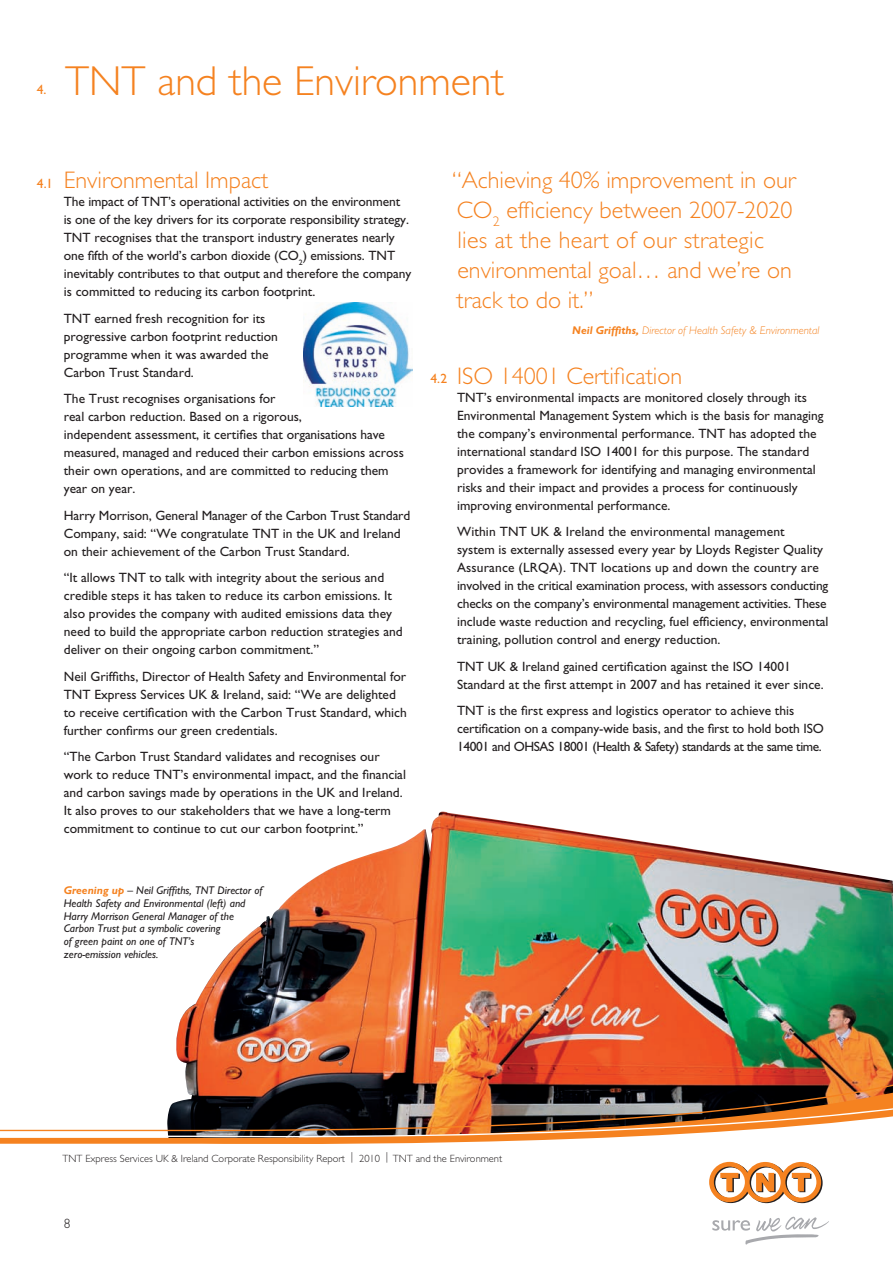
<style>
.page{position:relative;width:893px;height:1263px;background:#fff}
.page>*{position:absolute;margin:0;border:0;box-sizing:border-box;transform-origin:0 0}
.t1{font:300 42px "Gill Sans";color:#f58220}
.t2{font:300 24px/30px "Gill Sans";color:#f58220}
.t3{font:13.5px/18px "Gill Sans";color:#231f20}
.t4{font:13.5px "Gill Sans";color:#f58220}
.t5{font:300 13.5px "Gill Sans";color:#231f20}
.t6{font:italic 11.25px/12.8px "Gill Sans";color:#231f20}
.t7{font:italic 300 11.25px "Gill Sans";color:#f58220}
.t8{font:300 10.5px "Gill Sans";color:#231f20}
.s1{font-weight:700}
.s2{font-weight:400;font-size:13.5px}
.s3{font-weight:700;color:#f58220}
</style>
<div class="page">
<img style="left:304px;top:302px;width:108px;height:105px">
<img style="left:176px;top:811px;width:717px;height:270px">
<svg style="left:712px;top:1217px;width:117px;height:27px"></svg>
<svg style="left:709px;top:1162px;width:114px;height:41px"></svg>
<svg style="left:0;top:1137px;width:619px;height:6px;background:#f19649"></svg>
<img style="left:0;top:1081px;width:893px;height:56px">
<p class="t4" style="left:37px;top:82px;width:11px">4.</p>
<h1 class="t1" style="left:65px;top:58px;width:440px">TNT and the Environment</h1>
<p class="t4" style="left:37px;top:175px;width:18px">4.1</p>
<h2 class="t2" style="left:64px;top:165px;width:206px">Environmental Impact</h2>
<p class="t3" style="left:64px;top:193px;width:349px">The impact of TNT’s operational activities on the environment is one of the key drivers for its corporate responsibility strategy.<br>TNT recognises that the transport industry generates nearly one fifth of the world’s carbon dioxide (CO<sub>2</sub>) emissions. TNT inevitably contributes to that output and therefore the company is committed to reducing its carbon footprint.</p>
<p class="t3" style="left:64px;top:309px;width:216px">TNT earned fresh recognition for its progressive carbon footprint reduction programme when it was awarded the Carbon Trust Standard.</p>
<p class="t3" style="left:64px;top:390px;width:342px">The Trust recognises organisations for<br>real carbon reduction. Based on a rigorous,<br>independent assessment, it certifies that organisations have measured, managed and reduced their carbon emissions across their own operations, and are committed to reducing them year on year.</p>
<p class="t3" style="left:64px;top:506px;width:348px">Harry Morrison, General Manager of the Carbon Trust Standard<br>Company, said: “We congratulate TNT in the UK and Ireland on their achievement of the Carbon Trust Standard.</p>
<p class="t3" style="left:64px;top:569px;width:340px">“It allows TNT to talk with integrity about the serious and credible steps it has taken to reduce its carbon emissions. It also provides the company with audited emissions data they need to build the appropriate carbon reduction strategies and deliver on their ongoing carbon commitment.”</p>
<p class="t3" style="left:64px;top:667px;width:345px">Neil Griffiths, Director of Health Safety and Environmental for TNT Express Services UK &amp; Ireland, said: “We are delighted to receive certification with the Carbon Trust Standard, which further confirms our green credentials.</p>
<p class="t3" style="left:64px;top:748px;width:344px">“The Carbon Trust Standard validates and recognises our work to reduce TNT’s environmental impact, and the financial and carbon savings made by operations in the UK and Ireland.<br>It also proves to our stakeholders that we have a long-term commitment to continue to cut our carbon footprint.”</p>
<h2 class="t2" style="left:452px;top:165px;width:345px">“Achieving 40% improvement in our<br>CO<sub>2</sub> efficiency between 2007-2020 lies at the heart of our strategic environmental goal… and we’re on track to do it.”</h2>
<p class="t7" style="left:572px;top:324px;width:249px"><span class="s1">Neil Griffiths,</span> Director of Health Safety &amp; Environmental</p>
<h2 class="t2" style="left:430px;top:361px;width:253px"><span class="s2">4.2</span> ISO 14001 Certification</h2>
<p class="t3" style="left:457px;top:388px;width:368px">TNT’s environmental impacts are monitored closely through its Environmental Management System which is the basis for managing the company’s environmental performance. TNT has adopted the international standard ISO 14001 for this purpose. The standard provides a framework for identifying and managing environmental risks and their impact and provides a process for continuously improving environmental performance.</p>
<p class="t3" style="left:457px;top:523px;width:373px">Within TNT UK &amp; Ireland the environmental management<br>system is externally assessed every year by Lloyds Register Quality Assurance (LRQA). TNT locations up and down the country are involved in the critical examination process, with assessors conducting checks on the company’s environmental management activities. These include waste reduction and recycling, fuel efficiency, environmental training, pollution control and energy reduction.</p>
<p class="t3" style="left:457px;top:657px;width:368px">TNT UK &amp; Ireland gained certification against the ISO 14001<br>Standard at the first attempt in 2007 and has retained it ever since.</p>
<p class="t3" style="left:457px;top:702px;width:368px">TNT is the first express and logistics operator to achieve this certification on a company-wide basis, and the first to hold both ISO<br>14001 and OHSAS 18001 (Health &amp; Safety) standards at the same time.</p>
<p class="t6" style="left:64px;top:884px;width:200px"><span class="s3">Greening up</span> – Neil Griffiths, TNT Director of Health Safety and Environmental (left) and Harry Morrison General Manager of the Carbon Trust put a symbolic covering<br>of green paint on one of TNT’s<br>zero-emission vehicles.</p>
<p class="t8" style="left:62px;top:1152px;width:441px">TNT Express Services UK &amp; Ireland Corporate Responsibility Report | 2010 | TNT and the Environment</p>
<p class="t5" style="left:64px;top:1216px;width:8px">8</p>
</div>
